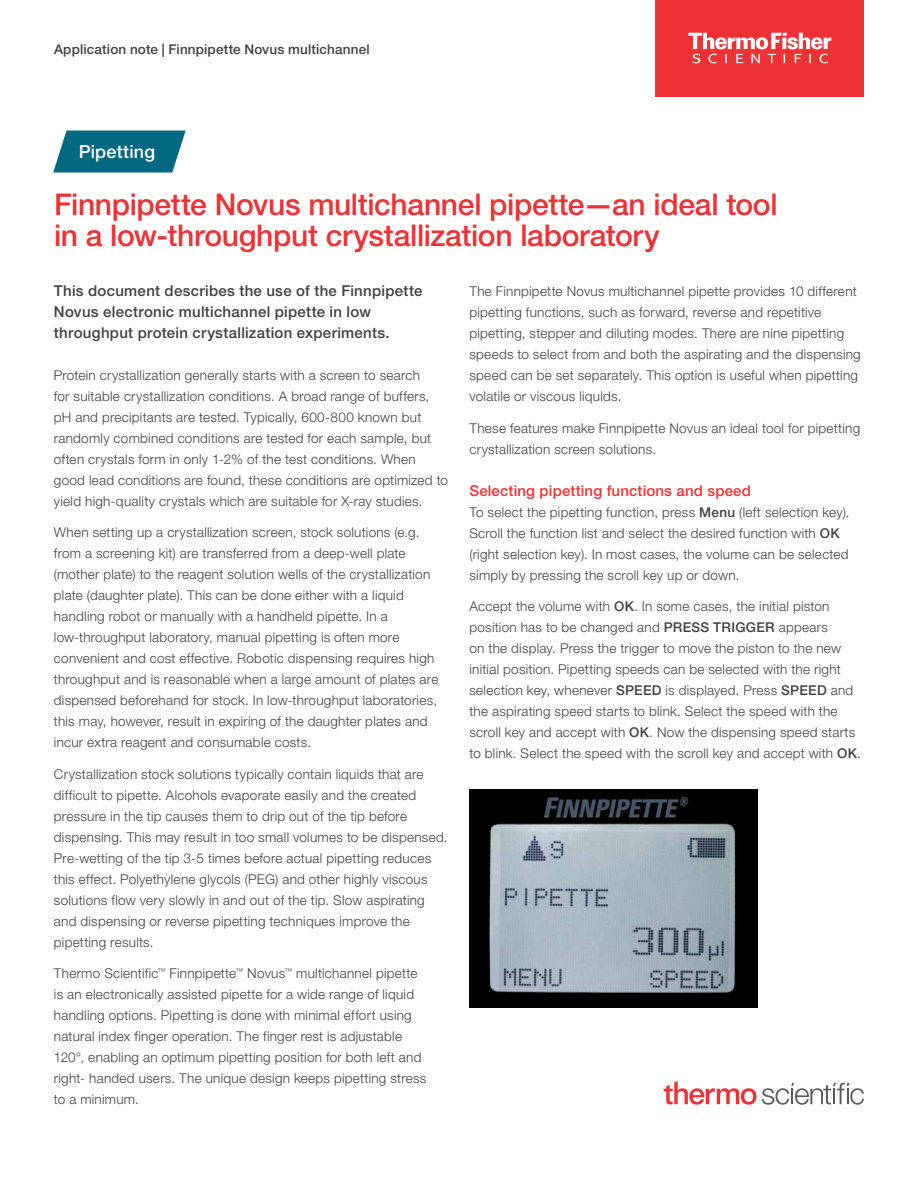
<style>
.page{position:relative;width:918px;height:1188px;background:#fff}
.page>*{position:absolute;margin:0;border:0;box-sizing:border-box;transform-origin:0 0}
.t1{font:500 30px/31.5px "Helvetica Neue LTW1 G";letter-spacing:-.01em;color:#ee3134}
.t2{font:500 18px "Helvetica Neue LTW1 G";letter-spacing:.01em;color:#fff}
.t3{font:500 15px/21px "Helvetica Neue LTW1 G";letter-spacing:.02em;color:#414042}
.t4{font:500 15px "Helvetica Neue LTW1 G";letter-spacing:.01em;color:#ee3134}
.t5{font:300 13.5px/21px "Helvetica Neue LTW1 G";letter-spacing:.02em;color:#414042}
.t6{font:500 13.5px "Helvetica Neue LTW1 G";letter-spacing:.015em;color:#414042}
.s1{font-weight:500}
</style>
<div class="page">
<svg style="left:53px;top:130px;width:133px;height:42px;background:#1d798e"></svg>
<div style="left:656px;top:0;width:208px;height:96px;background:#ee3134"></div>
<svg style="left:688px;top:33px;width:143px;height:30px"></svg>
<img style="left:470px;top:789px;width:287px;height:218px">
<svg style="left:664px;top:1081px;width:200px;height:24px"></svg>
<p class="t6" style="left:54px;top:41px;width:317px">Application note | Finnpipette Novus multichannel</p>
<h2 class="t2" style="left:79px;top:141px;width:78px">Pipetting</h2>
<h1 class="t1" style="left:54px;top:189px;width:725px">Finnpipette Novus multichannel pipette—an ideal tool in a low-throughput crystallization laboratory</h1>
<p class="t3" style="left:54px;top:280px;width:370px">This document describes the use of the Finnpipette<br>Novus electronic multichannel pipette in low throughput protein crystallization experiments.</p>
<p class="t5" style="left:54px;top:364px;width:396px">Protein crystallization generally starts with a screen to search<br>for suitable crystallization conditions. A broad range of buffers, pH and precipitants are tested. Typically, 600-800 known but randomly combined conditions are tested for each sample, but often crystals form in only 1-2% of the test conditions. When good lead conditions are found, these conditions are optimized to yield high-quality crystals which are suitable for X-ray studies.</p>
<p class="t5" style="left:54px;top:522px;width:386px">When setting up a crystallization screen, stock solutions (e.g. from a screening kit) are transferred from a deep-well plate (mother plate) to the reagent solution wells of the crystallization plate (daughter plate). This can be done either with a liquid handling robot or manually with a handheld pipette. In a low-throughput laboratory, manual pipetting is often more convenient and cost effective. Robotic dispensing requires high throughput and is reasonable when a large amount of plates are dispensed beforehand for stock. In low-throughput laboratories, this may, however, result in expiring of the daughter plates and incur extra reagent and consumable costs.</p>
<p class="t5" style="left:54px;top:763px;width:395px">Crystallization stock solutions typically contain liquids that are difficult to pipette. Alcohols evaporate easily and the created pressure in the tip causes them to drip out of the tip before dispensing. This may result in too small volumes to be dispensed.<br>Pre-wetting of the tip 3-5 times before actual pipetting reduces this effect. Polyethylene glycols (PEG) and other highly viscous solutions flow very slowly in and out of the tip. Slow aspirating and dispensing or reverse pipetting techniques improve the pipetting results.</p>
<p class="t5" style="left:54px;top:963px;width:374px">Thermo Scientific<sup>™</sup> Finnpipette<sup>™</sup> Novus<sup>™</sup> multichannel pipette is an electronically assisted pipette for a wide range of liquid handling options. Pipetting is done with minimal effort using natural index finger operation. The finger rest is adjustable 120°, enabling an optimum pipetting position for both left and right- handed users. The unique design keeps pipetting stress to a minimum.</p>
<p class="t5" style="left:469px;top:281px;width:393px">The Finnpipette Novus multichannel pipette provides 10 different pipetting functions, such as forward, reverse and repetitive pipetting, stepper and diluting modes. There are nine pipetting speeds to select from and both the aspirating and the dispensing speed can be set separately. This option is useful when pipetting volatile or viscous liquids.</p>
<p class="t5" style="left:469px;top:417px;width:392px">These features make Finnpipette Novus an ideal tool for pipetting crystallization screen solutions.</p>
<p class="t4" style="left:470px;top:481px;width:283px">Selecting pipetting functions and speed</p>
<p class="t5" style="left:470px;top:501px;width:382px">To select the pipetting function, press <span class="s1">Menu</span> (left selection key).<br>Scroll the function list and select the desired function with <span class="s1">OK </span>(right selection key). In most cases, the volume can be selected simply by pressing the scroll key up or down.</p>
<p class="t5" style="left:470px;top:596px;width:393px">Accept the volume with <span class="s1">OK</span>. In some cases, the initial piston position has to be changed and <span class="s1">PRESS TRIGGER</span> appears<br>on the display. Press the trigger to move the piston to the new initial position. Pipetting speeds can be selected with the right selection key, whenever <span class="s1">SPEED</span> is displayed. Press <span class="s1">SPEED</span> and the aspirating speed starts to blink. Select the speed with the scroll key and accept with <span class="s1">OK</span>. Now the dispensing speed starts to blink. Select the speed with the scroll key and accept with <span class="s1">OK</span>.</p>
</div>
